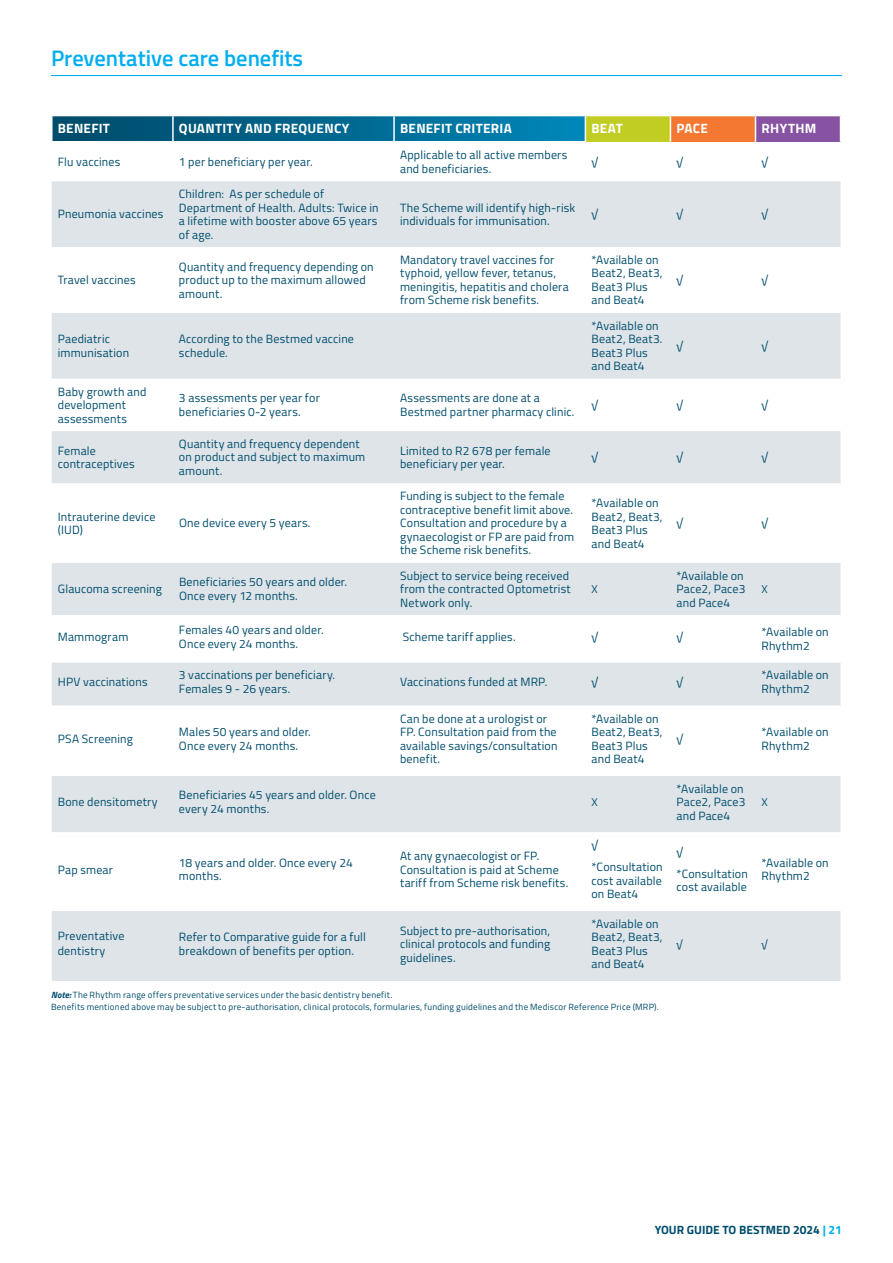
<style>
.page{position:relative;width:893px;height:1263px;background:#fff}
.page>*{position:absolute;margin:0;border:0;box-sizing:border-box;transform-origin:0 0}
.t1{font:600 22.5px "Titillium Web";color:#00aeef}
.t2{font:700 13.5px "Titillium Web";letter-spacing:.02em;color:#fff}
.t3{font:12px/13.5px "Titillium Web";letter-spacing:.015em;color:#004d6d}
.t4{font:700 12px "Titillium Web";color:#004d6d}
.t5{font:11.25px "Titillium Web";color:#004d6d}
.t6{font:9px/12px "Titillium Web";letter-spacing:.025em;color:#004d6d}
.s1{font-weight:700;font-style:italic}
.s2{color:#00aeef}
</style>
<div class="page">
<div style="left:585px;top:116px;width:85px;height:26px;background:#c2cd23"></div>
<div style="left:670px;top:116px;width:85px;height:26px;background:#f47732"></div>
<div style="left:755px;top:116px;width:85px;height:26px;background:#8652a1"></div>
<div style="left:52px;top:181px;width:788px;height:66px;background:#dee4e8"></div>
<svg style="left:52px;top:313px;width:788px;height:350px"></svg>
<div style="left:52px;top:663px;width:788px;height:318px;background:#dee4e8"></div>
<svg style="left:52px;top:706px;width:788px;height:205px"></svg>
<svg style="left:670px;top:116px;width:1px;height:26px"></svg>
<svg style="left:755px;top:116px;width:1px;height:26px"></svg>
<svg style="left:52px;top:116px;width:534px;height:25px;background:#066a92"></svg>
<hr style="left:394px;top:141px;width:192px;height:1px;background:#fff">
<hr style="left:51px;top:75px;width:791px;height:1px;background:#00aeef">
<h1 class="t1" style="left:51px;top:42px;width:254px">Preventative care benefits</h1>
<p class="t2" style="left:58px;top:118px;width:54px">BENEFIT</p>
<p class="t2" style="left:179px;top:118px;width:172px">QUANTITY AND FREQUENCY</p>
<p class="t2" style="left:400px;top:118px;width:113px">BENEFIT CRITERIA</p>
<p class="t2" style="left:591px;top:118px;width:33px">BEAT</p>
<p class="t2" style="left:676px;top:118px;width:33px">PACE</p>
<p class="t2" style="left:761px;top:118px;width:56px">RHYTHM</p>
<p class="t3" style="left:58px;top:155px;width:64px">Flu vaccines</p>
<p class="t3" style="left:179px;top:155px;width:135px">1 per beneficiary per year.</p>
<p class="t3" style="left:400px;top:148px;width:169px">Applicable to all active members and beneficiaries.</p>
<p class="t3" style="left:591px;top:155px;width:8px">√</p>
<p class="t3" style="left:676px;top:155px;width:8px">√</p>
<p class="t3" style="left:761px;top:155px;width:8px">√</p>
<p class="t3" style="left:58px;top:207px;width:107px">Pneumonia vaccines</p>
<p class="t3" style="left:179px;top:187px;width:201px">Children: As per schedule of<br>Department of Health. Adults: Twice in a lifetime with booster above 65 years of age.</p>
<p class="t3" style="left:400px;top:200px;width:177px">The Scheme will identify high-risk individuals for immunisation.</p>
<p class="t3" style="left:591px;top:207px;width:8px">√</p>
<p class="t3" style="left:676px;top:207px;width:8px">√</p>
<p class="t3" style="left:761px;top:207px;width:8px">√</p>
<p class="t3" style="left:58px;top:273px;width:79px">Travel vaccines</p>
<p class="t3" style="left:179px;top:259px;width:196px">Quantity and frequency depending on product up to the maximum allowed amount.</p>
<p class="t3" style="left:400px;top:252px;width:170px">Mandatory travel vaccines for typhoid, yellow fever, tetanus, meningitis, hepatitis and cholera from Scheme risk benefits.</p>
<p class="t3" style="left:591px;top:252px;width:73px">*Available on<br>Beat2, Beat3,<br>Beat3 Plus and Beat4</p>
<p class="t3" style="left:58px;top:332px;width:73px">Paediatric immunisation</p>
<p class="t3" style="left:179px;top:332px;width:177px">According to the Bestmed vaccine schedule.</p>
<p class="t3" style="left:591px;top:318px;width:73px">*Available on<br>Beat2, Beat3.<br>Beat3 Plus and Beat4</p>
<p class="t3" style="left:676px;top:273px;width:8px">√</p>
<p class="t3" style="left:761px;top:273px;width:8px">√</p>
<p class="t3" style="left:676px;top:338px;width:8px">√</p>
<p class="t3" style="left:761px;top:338px;width:8px">√</p>
<p class="t3" style="left:58px;top:384px;width:90px">Baby growth and development assessments</p>
<p class="t3" style="left:179px;top:391px;width:142px">3 assessments per year for beneficiaries 0-2 years.</p>
<p class="t3" style="left:400px;top:391px;width:176px">Assessments are done at a<br>Bestmed partner pharmacy clinic.</p>
<p class="t3" style="left:591px;top:398px;width:8px">√</p>
<p class="t3" style="left:676px;top:398px;width:8px">√</p>
<p class="t3" style="left:761px;top:398px;width:8px">√</p>
<p class="t3" style="left:58px;top:443px;width:78px">Female contraceptives</p>
<p class="t3" style="left:179px;top:436px;width:188px">Quantity and frequency dependent on product and subject to maximum amount.</p>
<p class="t3" style="left:400px;top:443px;width:152px">Limited to R2 678 per female beneficiary per year.</p>
<p class="t3" style="left:591px;top:450px;width:8px">√</p>
<p class="t3" style="left:676px;top:450px;width:8px">√</p>
<p class="t3" style="left:762px;top:450px;width:8px">√</p>
<p class="t3" style="left:58px;top:509px;width:99px">Intrauterine device (IUD)</p>
<p class="t3" style="left:179px;top:516px;width:133px">One device every 5 years.</p>
<p class="t3" style="left:400px;top:489px;width:175px">Funding is subject to the female contraceptive benefit limit above.<br>Consultation and procedure by a gynaecologist or FP are paid from the Scheme risk benefits.</p>
<p class="t3" style="left:591px;top:495px;width:73px">*Available on<br>Beat2, Beat3,<br>Beat3 Plus and Beat4</p>
<p class="t3" style="left:676px;top:516px;width:8px">√</p>
<p class="t3" style="left:762px;top:516px;width:8px">√</p>
<p class="t3" style="left:58px;top:582px;width:106px">Glaucoma screening</p>
<p class="t3" style="left:179px;top:575px;width:170px">Beneficiaries 50 years and older.<br>Once every 12 months.</p>
<p class="t3" style="left:400px;top:568px;width:172px">Subject to service being received from the contracted Optometrist<br>Network only.</p>
<p class="t5" style="left:591px;top:581px;width:8px">X</p>
<p class="t3" style="left:676px;top:568px;width:71px">*Available on<br>Pace2, Pace3 and Pace4</p>
<p class="t5" style="left:761px;top:581px;width:8px">X</p>
<p class="t3" style="left:58px;top:629px;width:72px">Mammogram</p>
<p class="t3" style="left:179px;top:623px;width:146px">Females 40 years and older.<br>Once every 24 months.</p>
<p class="t3" style="left:403px;top:629px;width:114px">Scheme tariff applies.</p>
<p class="t3" style="left:591px;top:629px;width:8px">√</p>
<p class="t3" style="left:676px;top:629px;width:8px">√</p>
<p class="t3" style="left:761px;top:625px;width:69px">*Available on<br>Rhythm2</p>
<p class="t3" style="left:58px;top:675px;width:91px">HPV vaccinations</p>
<p class="t3" style="left:179px;top:668px;width:158px">3 vaccinations per beneficiary.<br>Females 9 - 26 years.</p>
<p class="t3" style="left:400px;top:675px;width:149px">Vaccinations funded at MRP.</p>
<p class="t3" style="left:591px;top:675px;width:8px">√</p>
<p class="t3" style="left:676px;top:675px;width:8px">√</p>
<p class="t3" style="left:761px;top:668px;width:69px">*Available on<br>Rhythm2</p>
<p class="t3" style="left:58px;top:731px;width:77px">PSA Screening</p>
<p class="t3" style="left:179px;top:724px;width:133px">Males 50 years and older.<br>Once every 24 months.</p>
<p class="t3" style="left:400px;top:711px;width:159px">Can be done at a urologist or<br>FP. Consultation paid from the available savings/consultation benefit.</p>
<p class="t3" style="left:591px;top:711px;width:73px">*Available on<br>Beat2, Beat3,<br>Beat3 Plus and Beat4</p>
<p class="t3" style="left:676px;top:731px;width:8px">√</p>
<p class="t3" style="left:761px;top:724px;width:69px">*Available on<br>Rhythm2</p>
<p class="t3" style="left:58px;top:794px;width:101px">Bone densitometry</p>
<p class="t3" style="left:179px;top:788px;width:198px">Beneficiaries 45 years and older. Once every 24 months.</p>
<p class="t5" style="left:591px;top:794px;width:8px">X</p>
<p class="t3" style="left:58px;top:862px;width:57px">Pap smear</p>
<p class="t3" style="left:179px;top:855px;width:175px">18 years and older. Once every 24 months.</p>
<p class="t3" style="left:400px;top:849px;width:170px">At any gynaecologist or FP.<br>Consultation is paid at Scheme tariff from Scheme risk benefits.</p>
<p class="t3" style="left:591px;top:833px;width:73px;line-height:22px">√ *Consultation</p>
<p class="t3" style="left:591px;top:873px;width:72px">cost available on Beat4</p>
<p class="t3" style="left:58px;top:928px;width:68px;line-height:15px">Preventative dentistry</p>
<p class="t3" style="left:179px;top:930px;width:188px">Refer to Comparative guide for a full breakdown of benefits per option.</p>
<p class="t3" style="left:400px;top:923px;width:152px;text-align:justify">Subject to pre-authorisation, clinical protocols and funding guidelines.</p>
<p class="t3" style="left:591px;top:916px;width:73px">*Available on<br>Beat2, Beat3,<br>Beat3 Plus and Beat4</p>
<p class="t6" style="left:51px;top:988px;width:609px"><span class="s1">Note:</span> The Rhythm range offers preventative services under the basic dentistry benefit.<br>Benefits mentioned above may be subject to pre-authorisation, clinical protocols, formularies, funding guidelines and the Mediscor Reference Price (MRP).</p>
<p class="t3" style="left:676px;top:781px;width:71px">*Available on<br>Pace2, Pace3 and Pace4</p>
<p class="t3" style="left:676px;top:840px;width:73px;line-height:22px">√ *Consultation</p>
<p class="t3" style="left:676px;top:880px;width:72px">cost available</p>
<p class="t5" style="left:761px;top:794px;width:8px">X</p>
<p class="t3" style="left:761px;top:855px;width:69px">*Available on<br>Rhythm2</p>
<p class="t5" style="left:676px;top:935px;width:8px">√</p>
<p class="t5" style="left:761px;top:935px;width:8px">√</p>
<p class="t4" style="left:655px;top:1221px;width:189px">YOUR GUIDE TO BESTMED 2024 <span class="s2">| 21</span></p>
</div>
